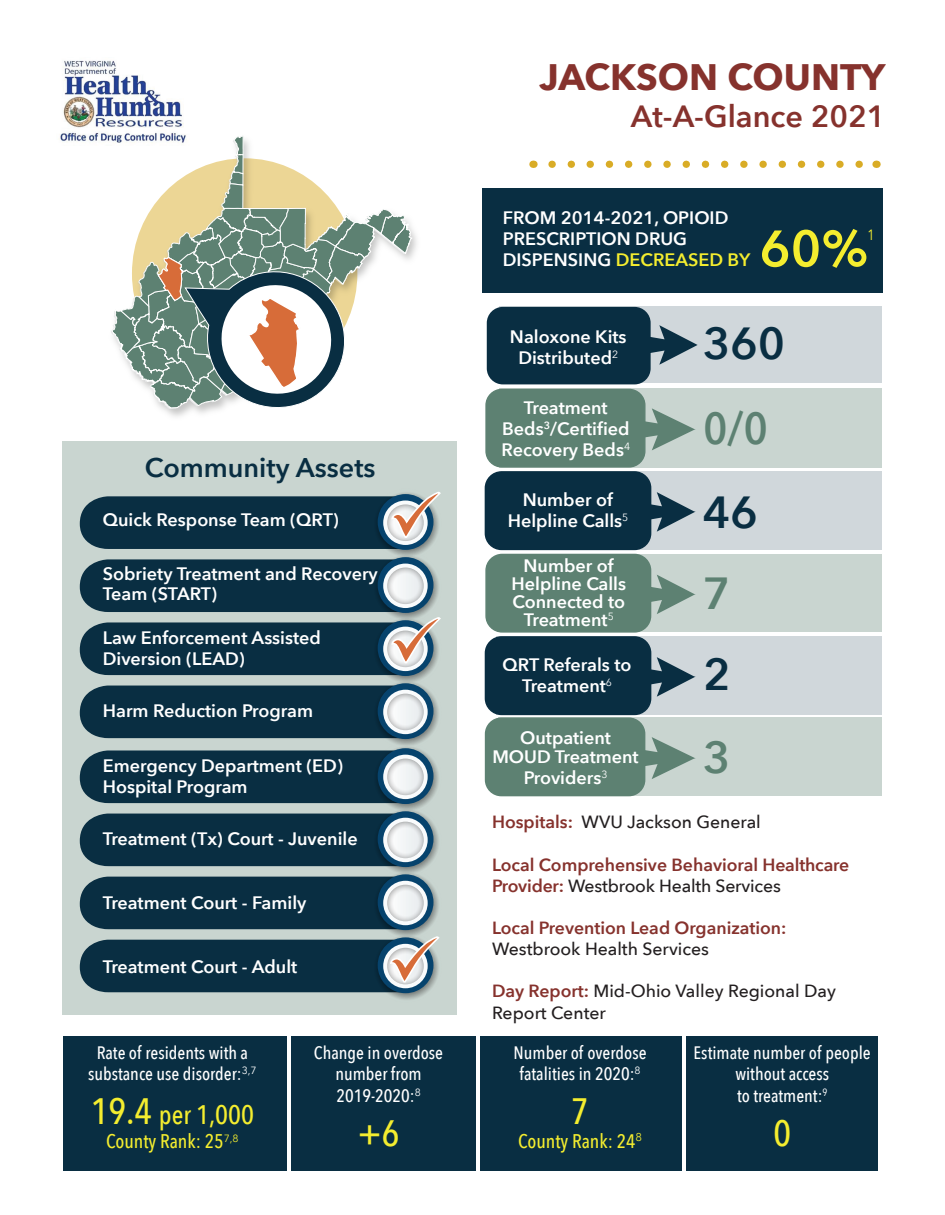
<style>
.page{position:relative;width:945px;height:1215px;background:#fff}
.page>*{position:absolute;margin:0;border:0;box-sizing:border-box;transform-origin:0 0}
.t1{font:600 50.55px "Avenir Next";color:#f4ed2f}
.t2{font:600 44.85px "Avenir Next";color:#092e42}
.t3{font:600 44.85px "Avenir Next";color:#5d8172;scale:.9 1}
.t4{font:600 44.85px "Avenir Next";color:#5d8172}
.t5{font:700 36.75px "Avenir Next";color:#86322d}
.t6{font:500 36.6px "Avenir Next Condensed";color:#f4ed2f}
.t7{font:600 30.6px "Avenir Next";color:#86322d}
.t8{font:600 27px "Avenir Next";color:#092e42}
.t9{font:500 26.85px "Avenir Next Condensed";color:#f4ed2f}
.t10{font:500 19.8px "Avenir Next Condensed";color:#f4ed2f}
.t11{font:600 18px/21px "Avenir Next";color:#fff;text-align:center}
.t12{font:500 18px/21.6px "Avenir Next Condensed";color:#fff;text-align:center}
.t13{font:600 17.7px/21.1px "Avenir Next";color:#86322d}
.t14{font:500 17.7px/21.1px "Avenir Next";color:#231f20}
.t15{font:14.85px "Avenir Next";color:#f4ed2f;scale:.9 1}
.s1{font-size:36.6px}
.s2{color:#f4ed2f}
.s3{font-weight:600;color:#86322d}
.s4{font-weight:500;color:#231f20}
.s5{font-size:19.5px}
</style>
<div class="page">
<svg style="left:111px;top:136px;width:301px;height:278px"></svg>
<div style="left:63px;top:1036px;width:815px;height:135px;background:#092e42"></div>
<div style="left:482px;top:188px;width:401px;height:104px;background:#092e42"></div>
<div style="left:62px;top:441px;width:395px;height:573px;background:#c9d5d0"></div>
<svg style="left:371px;top:489px;width:71px;height:70px"></svg>
<svg style="left:371px;top:552px;width:71px;height:70px"></svg>
<svg style="left:371px;top:615px;width:71px;height:70px"></svg>
<div style="left:80px;top:686px;width:303px;height:52px;background:#092e42"></div>
<svg style="left:371px;top:678px;width:71px;height:70px"></svg>
<div style="left:378px;top:683px;width:55px;height:56px;background:#06436d;border-radius:50%"></div>
<svg style="left:383px;top:690px;width:45px;height:44px"></svg>
<svg style="left:387px;top:694px;width:37px;height:36px"></svg>
<div style="left:80px;top:750px;width:304px;height:53px;background:#092e42"></div>
<svg style="left:371px;top:743px;width:71px;height:70px"></svg>
<div style="left:378px;top:748px;width:55px;height:56px;background:#06436d;border-radius:50%"></div>
<svg style="left:383px;top:755px;width:45px;height:44px"></svg>
<svg style="left:387px;top:759px;width:37px;height:36px"></svg>
<div style="left:80px;top:814px;width:303px;height:52px;background:#092e42"></div>
<svg style="left:371px;top:806px;width:71px;height:70px"></svg>
<div style="left:378px;top:811px;width:55px;height:56px;background:#06436d;border-radius:50%"></div>
<svg style="left:383px;top:818px;width:45px;height:44px"></svg>
<svg style="left:387px;top:822px;width:37px;height:36px"></svg>
<div style="left:80px;top:877px;width:303px;height:52px;background:#092e42"></div>
<svg style="left:371px;top:869px;width:71px;height:71px"></svg>
<div style="left:378px;top:874px;width:55px;height:56px;background:#06436d;border-radius:50%"></div>
<div style="left:383px;top:881px;width:45px;height:44px;background:#f9fbfc;border-radius:50%"></div>
<svg style="left:387px;top:885px;width:37px;height:36px"></svg>
<svg style="left:371px;top:932px;width:71px;height:71px"></svg>
<img style="left:60px;top:60px;width:131px;height:85px">
<div style="left:500px;top:388px;width:382px;height:80px;background:#c9d5d0"></div>
<div style="left:499px;top:307px;width:383px;height:76px;background:#d0d7db"></div>
<svg style="left:651px;top:325px;width:47px;height:40px"></svg>
<div style="left:487px;top:307px;width:164px;height:77px;background:#092e42;border-radius:16px"></div>
<svg style="left:646px;top:408px;width:49px;height:42px"></svg>
<div style="left:486px;top:389px;width:159px;height:78px;background:#5d8172;border-radius:16px"></div>
<div style="left:485px;top:389px;width:161px;height:79px;border:1px solid #5d8172;border-radius:16px"></div>
<div style="left:500px;top:555px;width:382px;height:77px;background:#c9d5d0"></div>
<svg style="left:651px;top:575px;width:44px;height:39px"></svg>
<div style="left:486px;top:554px;width:165px;height:78px;background:#5d8172;border-radius:16px"></div>
<div style="left:485px;top:554px;width:166px;height:79px;border:1px solid #5d8172;border-radius:16px"></div>
<div style="left:496px;top:636px;width:386px;height:79px;background:#d0d7db"></div>
<svg style="left:651px;top:657px;width:44px;height:40px"></svg>
<div style="left:485px;top:637px;width:166px;height:77px;background:#092e42;border-radius:16px"></div>
<div style="left:485px;top:636px;width:166px;height:79px;border:1px solid #092e42;border-radius:16px"></div>
<div style="left:498px;top:717px;width:384px;height:79px;background:#c9d5d0"></div>
<svg style="left:645px;top:737px;width:50px;height:42px"></svg>
<div style="left:485px;top:718px;width:160px;height:78px;background:#5d8172;border-radius:16px"></div>
<div style="left:485px;top:717px;width:160px;height:79px;border:1px solid #5d8172;border-radius:16px"></div>
<div style="left:502px;top:472px;width:380px;height:78px;background:#d0d7db"></div>
<svg style="left:651px;top:492px;width:44px;height:40px"></svg>
<div style="left:485px;top:472px;width:166px;height:77px;background:#092e42;border-radius:16px"></div>
<div style="left:485px;top:471px;width:166px;height:79px;border:1px solid #092e42;border-radius:16px"></div>
<hr style="left:476px;top:1031px;width:3px;height:161px;background:#fff">
<hr style="left:683px;top:1024px;width:3px;height:162px;background:#fff">
<svg style="left:552px;top:161px;width:23px;height:7px"></svg>
<svg style="left:590px;top:161px;width:273px;height:7px"></svg>
<hr style="left:287px;top:1026px;width:3px;height:161px;background:#fff">
<svg style="left:80px;top:935px;width:361px;height:57px;background:#32505f"></svg>
<svg style="left:80px;top:490px;width:362px;height:59px;background:#365463"></svg>
<svg style="left:80px;top:559px;width:362px;height:116px;background:#345262"></svg>
<h3 class="t8" style="left:145px;top:445px;width:232px">Community Assets</h3>
<p class="t11" style="left:103px;top:509px;width:238px">Quick Response Team (QRT)</p>
<p class="t11" style="left:103px;top:563px;width:277px;line-height:20.5px;text-align:left">Sobriety Treatment and Recovery<br>Team (START)</p>
<p class="t11" style="left:103px;top:627px;width:220px;line-height:20.5px;text-align:left">Law Enforcement Assisted<br>Diversion (LEAD)</p>
<p class="t11" style="left:103px;top:700px;width:212px">Harm Reduction Program</p>
<p class="t11" style="left:103px;top:755px;width:242px;line-height:20.5px;text-align:left">Emergency Department (ED)<br>Hospital Program</p>
<p class="t11" style="left:103px;top:828px;width:256px">Treatment (Tx) Court - Juvenile</p>
<p class="t11" style="left:103px;top:892px;width:205px">Treatment Court - Family</p>
<p class="t11" style="left:103px;top:956px;width:196px">Treatment Court - Adult</p>
<p class="t12" style="left:88px;top:1042px;width:170px">Rate of residents with a substance use disorder:<sup>3,7</sup></p>
<h3 class="t9" style="left:91px;top:1099px;width:165px"><span class="s1">19.4</span> per 1,000</h3>
<p class="t10" style="left:106px;top:1129px;width:134px">County Rank: 25<sup>7,8</sup></p>
<p class="t12" style="left:314px;top:1042px;width:131px">Change in overdose number from<br>2019-2020:<sup>8</sup></p>
<h3 class="t6" style="left:358px;top:1111px;width:44px">+6</h3>
<h3 class="t5" style="left:539px;top:45px;width:348px">JACKSON COUNTY</h3>
<h3 class="t7" style="left:631px;top:90px;width:256px">At-A-Glance 2021</h3>
<p class="t11" style="left:503px;top:207px;width:249px;text-align:left">FROM 2014-2021, OPIOID<br>PRESCRIPTION DRUG<br>DISPENSING <span class="s2">DECREASED BY</span></p>
<h1 class="t1" style="left:760px;top:205px;width:110px">60%</h1>
<p class="t15" style="left:867px;top:222px;width:10px">1</p>
<p class="t11" style="left:510px;top:326px;width:118px">Naloxone Kits<br>Distributed<sup>2</sup></p>
<h2 class="t2" style="left:703px;top:305px;width:84px">360</h2>
<p class="t11" style="left:502px;top:396px;width:130px">Treatment<br>Beds<sup>3</sup>/Certified<br>Recovery Beds<sup>4</sup></p>
<h2 class="t3" style="left:703px;top:390px;width:74px">0/0</h2>
<p class="t11" style="left:508px;top:489px;width:122px">Number of<br>Helpline Calls<sup>5</sup></p>
<h2 class="t2" style="left:703px;top:474px;width:56px">46</h2>
<p class="t11" style="left:512px;top:556px;width:116px;line-height:18px">Number of<br>Helpline Calls<br>Connected to<br>Treatment<sup>5</sup></p>
<h2 class="t4" style="left:703px;top:555px;width:29px">7</h2>
<p class="t11" style="left:503px;top:654px;width:130px">QRT Referals to<br>Treatment<sup>6</sup></p>
<h2 class="t2" style="left:703px;top:636px;width:29px">2</h2>
<p class="t11" style="left:492px;top:729px;width:148px;line-height:18px">Outpatient<br>MOUD Treatment</p>
<p class="t11" style="left:524px;top:766px;width:85px">Providers<sup>3</sup></p>
<h2 class="t4" style="left:703px;top:718px;width:29px">3</h2>
<p class="t14" style="left:492px;top:811px;width:270px"><span class="s3">Hospitals:</span> WVU Jackson General</p>
<p class="t13" style="left:492px;top:853px;width:359px">Local Comprehensive Behavioral Healthcare<br>Provider: <span class="s4">Westbrook Health Services</span></p>
<p class="t13" style="left:492px;top:917px;width:296px">Local Prevention Lead Organization:</p>
<p class="t14" style="left:492px;top:938px;width:219px">Westbrook Health Services</p>
<p class="t14" style="left:492px;top:980px;width:345px"><span class="s3">Day Report:</span> Mid-Ohio Valley Regional Day<br>Report Center</p>
<p class="t12" style="left:514px;top:1042px;width:135px">Number of overdose fatalities in 2020:<sup>8</sup></p>
<h3 class="t6" style="left:571px;top:1089px;width:19px">7</h3>
<p class="t10" style="left:518px;top:1129px;width:126px">County Rank: <span class="s5">24</span><sup>8</sup></p>
<p class="t12" style="left:694px;top:1042px;width:179px">Estimate number of people without access<br>to treatment:<sup>9</sup></p>
<h3 class="t6" style="left:773px;top:1111px;width:19px">0</h3>
</div>
